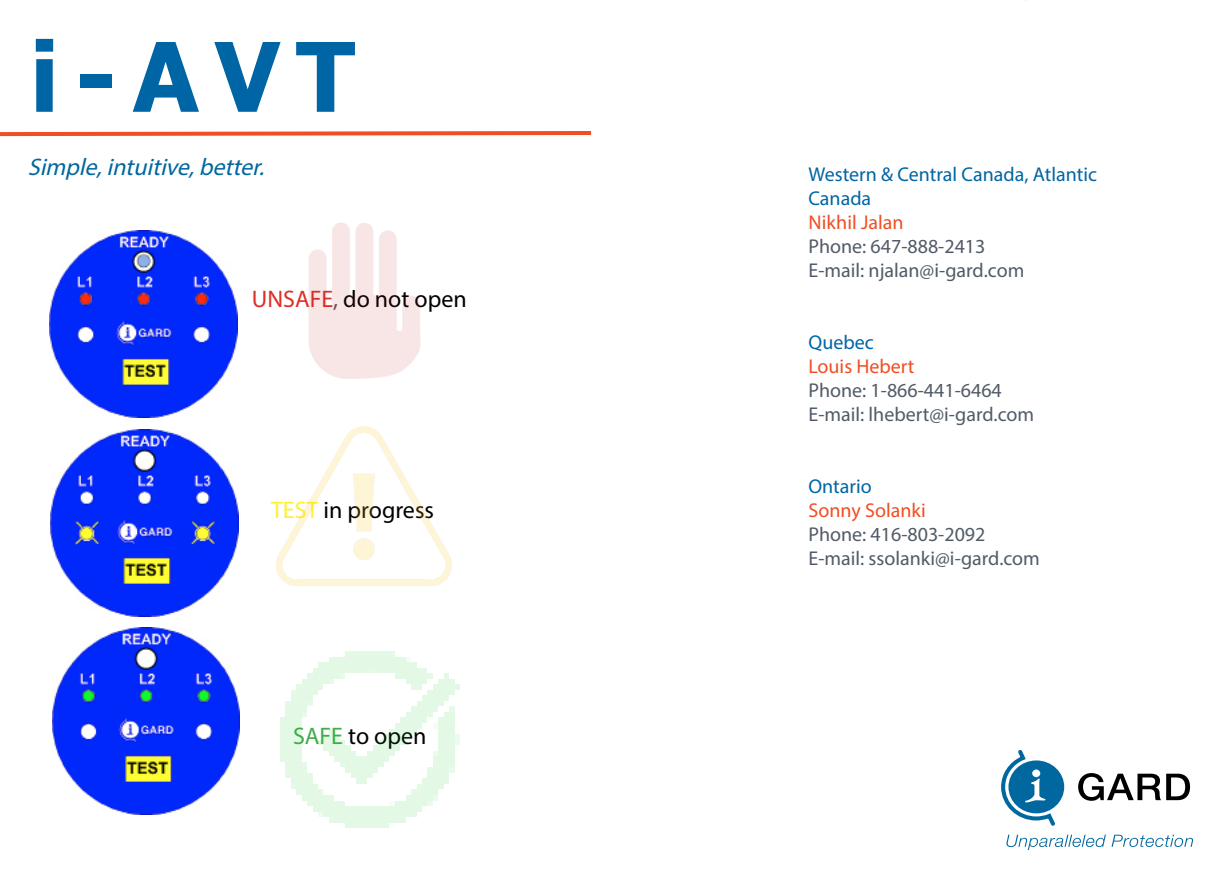
<style>
.page{position:relative;width:1215px;height:872px;background:#fff}
.page>*{position:absolute;margin:0;border:0;box-sizing:border-box;transform-origin:0 0}
.t1{font:700 96px "Tahoma";color:#0065a4}
.t2{font:24px "Myriad Pro";color:#000}
.t3{font:italic 24px "Myriad Pro";color:#00689f}
.t4{font:20px "Myriad Pro";color:#515b67}
.t5{font:20px/24px "Myriad Pro";color:#0065a4}
.t6{font:20px "Myriad Pro";color:#f04e23}
.s1{color:#de2e27}
.s2{color:#515b67}
.s3{color:#fff131}
.s4{color:#41ac48}
</style>
<div class="page">
<img style="left:52px;top:627px;width:151px;height:188px">
<img style="left:51px;top:429px;width:187px;height:188px">
<img style="left:50px;top:230px;width:187px;height:188px">
<svg style="left:0;top:131px;width:592px;height:6px"></svg>
<svg style="left:1006px;top:835px;width:187px;height:15px"></svg>
<svg style="left:1078px;top:773px;width:112px;height:28px"></svg>
<svg style="left:1001px;top:750px;width:63px;height:76px"></svg>
<img style="left:309px;top:223px;width:111px;height:155px">
<img style="left:277px;top:426px;width:173px;height:131px">
<img style="left:203px;top:557px;width:257px;height:271px">
<p class="t1" style="left:30px;top:10px;width:326px">i-AVT</p>
<p class="t3" style="left:28px;top:152px;width:244px">Simple,intuitive,better.</p>
<p class="t2" style="left:252px;top:284px;width:216px"><span class="s1">UNSAFE</span><span class="s2">,</span> do not open</p>
<p class="t2" style="left:271px;top:496px;width:164px"><span class="s3">TEST</span> in progress</p>
<p class="t2" style="left:293px;top:721px;width:135px"><span class="s4">SAFE</span> to open</p>
<p class="t5" style="left:808px;top:162px;width:290px">Western &amp; Central Canada, Atlantic<br>Canada</p>
<p class="t6" style="left:808px;top:210px;width:96px">Nikhil Jalan</p>
<p class="t4" style="left:808px;top:234px;width:178px">Phone: 647-888-2413</p>
<p class="t4" style="left:808px;top:258px;width:217px">E-mail: njalan@i-gard.com</p>
<p class="t5" style="left:808px;top:330px;width:67px">Quebec</p>
<p class="t6" style="left:808px;top:354px;width:108px">Louis Hebert</p>
<p class="t4" style="left:808px;top:378px;width:195px">Phone: 1-866-441-6464</p>
<p class="t4" style="left:808px;top:402px;width:227px">E-mail: lhebert@i-gard.com</p>
<p class="t5" style="left:808px;top:474px;width:65px">Ontario</p>
<p class="t6" style="left:808px;top:498px;width:119px">Sonny Solanki</p>
<p class="t4" style="left:808px;top:522px;width:178px">Phone: 416-803-2092</p>
<p class="t4" style="left:808px;top:546px;width:233px">E-mail: ssolanki@i-gard.com</p>
</div>
